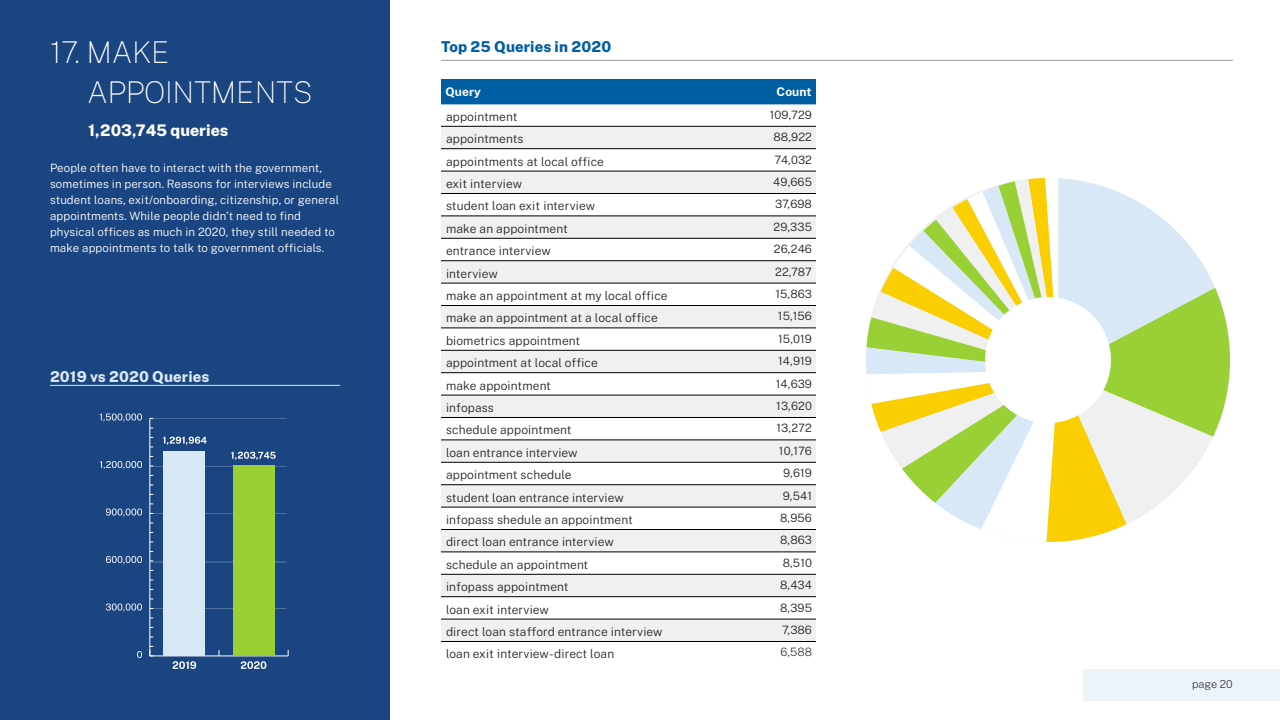
<style>
.page{position:relative;width:1280px;height:720px;background:#fff}
.page>*{position:absolute;margin:0;border:0;box-sizing:border-box;transform-origin:0 0}
.Heading_1{font:100 30px/40px "Public Sans";letter-spacing:-.01em;color:#fff}
.Heading_2{font:800 16px "Public Sans";letter-spacing:.005em;color:#fff}
.Heading_3{font:800 15px "Public Sans";letter-spacing:.01em;color:#005ea2}
.Label{font:800 15px "Public Sans";letter-spacing:.01em;color:#d9e8f6}
.Table_rows_Query{font:300 12px "Public Sans";letter-spacing:.01em;color:#262626}
.Table_Header{font:700 12px "Public Sans";letter-spacing:.01em;color:#fff}
.Body_Text{font:300 11.5px/16px "Public Sans";letter-spacing:.01em;color:#fff}
.Table_row_Count{font:300 11.5px "Public Sans";letter-spacing:.01em;color:#262626}
.Table_row_Count-2{font:200 11.5px "Public Sans";color:#262626}
.Page{font:200 11px "Public Sans";letter-spacing:-.005em;color:#262626}
</style>
<div class="page">
<div style="left:0;top:0;width:390px;height:720px;background:#1a4580"></div>
<svg style="left:866px;top:178px;width:364px;height:364px"></svg>
<div style="left:441px;top:79px;width:375px;height:25px;background:#005ea2"></div>
<svg style="left:441px;top:127px;width:375px;height:514px;fill:#f0f0f0"></svg>
<hr style="left:441px;top:126px;width:295px;height:1px;background:#000">
<hr style="left:736px;top:126px;width:80px;height:1px;background:#000">
<hr style="left:441px;top:149px;width:295px;height:1px;background:#000">
<hr style="left:736px;top:149px;width:80px;height:1px;background:#000">
<hr style="left:441px;top:171px;width:295px;height:1px;background:#000">
<hr style="left:736px;top:171px;width:80px;height:1px;background:#000">
<hr style="left:441px;top:193px;width:295px;height:1px;background:#000">
<hr style="left:736px;top:193px;width:80px;height:1px;background:#000">
<hr style="left:441px;top:216px;width:295px;height:1px;background:#000">
<hr style="left:736px;top:216px;width:80px;height:1px;background:#000">
<hr style="left:441px;top:238px;width:295px;height:1px;background:#000">
<hr style="left:736px;top:238px;width:80px;height:1px;background:#000">
<hr style="left:441px;top:261px;width:295px;height:1px;background:#000">
<hr style="left:736px;top:261px;width:80px;height:1px;background:#000">
<hr style="left:441px;top:283px;width:295px;height:1px;background:#000">
<hr style="left:736px;top:283px;width:80px;height:1px;background:#000">
<hr style="left:441px;top:305px;width:295px;height:1px;background:#000">
<hr style="left:736px;top:305px;width:80px;height:1px;background:#000">
<hr style="left:441px;top:328px;width:295px;height:1px;background:#000">
<hr style="left:736px;top:328px;width:80px;height:1px;background:#000">
<hr style="left:441px;top:350px;width:295px;height:1px;background:#000">
<hr style="left:736px;top:350px;width:80px;height:1px;background:#000">
<hr style="left:441px;top:373px;width:295px;height:1px;background:#000">
<hr style="left:736px;top:373px;width:80px;height:1px;background:#000">
<hr style="left:441px;top:395px;width:295px;height:1px;background:#000">
<hr style="left:736px;top:395px;width:80px;height:1px;background:#000">
<hr style="left:441px;top:417px;width:295px;height:1px;background:#000">
<hr style="left:736px;top:417px;width:80px;height:1px;background:#000">
<hr style="left:441px;top:440px;width:295px;height:1px;background:#000">
<hr style="left:736px;top:440px;width:80px;height:1px;background:#000">
<hr style="left:441px;top:462px;width:295px;height:1px;background:#000">
<hr style="left:736px;top:462px;width:80px;height:1px;background:#000">
<hr style="left:441px;top:485px;width:295px;height:1px;background:#000">
<hr style="left:736px;top:485px;width:80px;height:1px;background:#000">
<hr style="left:441px;top:507px;width:295px;height:1px;background:#000">
<hr style="left:736px;top:507px;width:80px;height:1px;background:#000">
<hr style="left:441px;top:529px;width:295px;height:1px;background:#000">
<hr style="left:736px;top:529px;width:80px;height:1px;background:#000">
<hr style="left:441px;top:552px;width:295px;height:1px;background:#000">
<hr style="left:736px;top:552px;width:80px;height:1px;background:#000">
<hr style="left:441px;top:574px;width:295px;height:1px;background:#000">
<hr style="left:736px;top:574px;width:80px;height:1px;background:#000">
<hr style="left:441px;top:597px;width:295px;height:1px;background:#000">
<hr style="left:736px;top:597px;width:80px;height:1px;background:#000">
<hr style="left:441px;top:619px;width:295px;height:1px;background:#000">
<hr style="left:736px;top:619px;width:80px;height:1px;background:#000">
<hr style="left:441px;top:641px;width:295px;height:1px;background:#000">
<hr style="left:736px;top:641px;width:80px;height:1px;background:#000">
<div style="left:1083px;top:669px;width:197px;height:32px;background:#ecf4fa"></div>
<hr style="left:441px;top:60px;width:792px;height:1px;background:#999">
<hr style="left:50px;top:385px;width:290px;height:1px;background:#d9e8f6">
<hr style="left:150px;top:419px;width:137px;height:1px;background:#fff">
<hr style="left:150px;top:466px;width:137px;height:1px;background:#fff">
<hr style="left:150px;top:514px;width:137px;height:1px;background:#fff">
<hr style="left:150px;top:609px;width:137px;height:1px;background:#fff">
<hr style="left:150px;top:562px;width:137px;height:1px;background:#fff">
<hr style="left:150px;top:656px;width:138px;height:1px;background:#fff">
<svg style="left:137px;top:651px;width:5px;height:7px"></svg>
<svg style="left:106px;top:604px;width:36px;height:8px"></svg>
<svg style="left:106px;top:556px;width:36px;height:8px"></svg>
<svg style="left:106px;top:508px;width:36px;height:9px"></svg>
<svg style="left:100px;top:461px;width:42px;height:8px"></svg>
<svg style="left:100px;top:413px;width:42px;height:9px"></svg>
<hr style="left:150px;top:418px;width:1px;height:238px;background:#fff">
<svg style="left:150px;top:646px;width:3px;height:11px"></svg>
<div style="left:164px;top:451px;width:41px;height:205px;background:#d9e8f6"></div>
<div style="left:233px;top:465px;width:41px;height:191px;background:#98d035"></div>
<svg style="left:241px;top:661px;width:25px;height:8px"></svg>
<svg style="left:173px;top:661px;width:23px;height:8px"></svg>
<svg style="left:163px;top:437px;width:44px;height:8px"></svg>
<svg style="left:231px;top:452px;width:45px;height:8px"></svg>
<div style="left:985px;top:297px;width:126px;height:126px;background:#fff;border-radius:50%"></div>
<h1 class="Heading_1" style="left:87px;top:31px;width:227px;text-indent:-37px">17. MAKE<br>APPOINTMENTS</h1>
<h2 class="Heading_2" style="left:88px;top:118px;width:142px">1,203,745 queries</h2>
<p class="Body_Text" style="left:50px;top:159px;width:291px">People often have to interact with the government, sometimes in person. Reasons for interviews include student loans, exit/onboarding, citizenship, or general appointments. While people didn’t need to find physical offices as much in 2020, they still needed to make appointments to talk to government officials.</p>
<p class="Label" style="left:50px;top:366px;width:161px">2019 vs 2020 Queries</p>
<h3 class="Heading_3" style="left:441px;top:36px;width:172px">Top 25 Queries in 2020</h3>
<h4 class="Table_Header" style="left:446px;top:83px;width:37px">Query</h4>
<h4 class="Table_Header" style="left:777px;top:83px;width:36px">Count</h4>
<p class="Table_rows_Query" style="left:446px;top:108px;width:73px">appointment</p>
<p class="Table_row_Count" style="left:770px;top:106px;width:44px">109,729</p>
<p class="Table_rows_Query" style="left:446px;top:130px;width:79px">appointments</p>
<p class="Table_row_Count" style="left:774px;top:129px;width:40px">88,922</p>
<p class="Table_rows_Query" style="left:446px;top:153px;width:160px">appointments at local office</p>
<p class="Table_row_Count" style="left:774px;top:151px;width:39px">74,032</p>
<p class="Table_rows_Query" style="left:446px;top:175px;width:78px">exit interview</p>
<p class="Table_row_Count" style="left:773px;top:174px;width:40px">49,665</p>
<p class="Table_rows_Query" style="left:446px;top:197px;width:151px">student loan exit interview</p>
<p class="Table_row_Count" style="left:775px;top:196px;width:38px">37,698</p>
<p class="Table_rows_Query" style="left:446px;top:220px;width:123px">make an appointment</p>
<p class="Table_row_Count" style="left:773px;top:218px;width:40px">29,335</p>
<p class="Table_rows_Query" style="left:446px;top:242px;width:106px">entrance interview</p>
<p class="Table_row_Count" style="left:774px;top:241px;width:40px">26,246</p>
<p class="Table_rows_Query" style="left:446px;top:265px;width:53px">interview</p>
<p class="Table_row_Count" style="left:775px;top:263px;width:38px">22,787</p>
<p class="Table_rows_Query" style="left:446px;top:287px;width:223px">make an appointment at my local office</p>
<p class="Table_row_Count" style="left:775px;top:286px;width:38px">15,863</p>
<p class="Table_rows_Query" style="left:446px;top:309px;width:213px">make an appointment at a local office</p>
<p class="Table_row_Count" style="left:778px;top:308px;width:36px">15,156</p>
<p class="Table_rows_Query" style="left:446px;top:332px;width:136px">biometrics appointment</p>
<p class="Table_row_Count" style="left:778px;top:330px;width:35px">15,019</p>
<p class="Table_rows_Query" style="left:446px;top:354px;width:153px">appointment at local office</p>
<p class="Table_row_Count" style="left:778px;top:353px;width:35px">14,919</p>
<p class="Table_rows_Query" style="left:446px;top:377px;width:107px">make appointment</p>
<p class="Table_row_Count" style="left:776px;top:375px;width:38px">14,639</p>
<p class="Table_rows_Query" style="left:446px;top:399px;width:49px">infopass</p>
<p class="Table_row_Count" style="left:776px;top:398px;width:37px">13,620</p>
<p class="Table_rows_Query" style="left:446px;top:421px;width:127px">schedule appointment</p>
<p class="Table_row_Count" style="left:776px;top:420px;width:37px">13,272</p>
<p class="Table_rows_Query" style="left:446px;top:444px;width:133px">loan entrance interview</p>
<p class="Table_row_Count" style="left:779px;top:442px;width:35px">10,176</p>
<p class="Table_rows_Query" style="left:446px;top:466px;width:127px">appointment schedule</p>
<p class="Table_row_Count" style="left:783px;top:465px;width:30px">9,619</p>
<p class="Table_rows_Query" style="left:446px;top:489px;width:179px">student loan entrance interview</p>
<p class="Table_row_Count" style="left:783px;top:487px;width:31px">9,541</p>
<p class="Table_rows_Query" style="left:446px;top:511px;width:188px">infopass shedule an appointment</p>
<p class="Table_row_Count" style="left:780px;top:510px;width:33px">8,956</p>
<p class="Table_rows_Query" style="left:446px;top:533px;width:169px">direct loan entrance interview</p>
<p class="Table_row_Count" style="left:780px;top:532px;width:33px">8,863</p>
<p class="Table_rows_Query" style="left:446px;top:556px;width:144px">schedule an appointment</p>
<p class="Table_row_Count" style="left:783px;top:554px;width:31px">8,510</p>
<p class="Table_rows_Query" style="left:446px;top:578px;width:124px">infopass appointment</p>
<p class="Table_row_Count" style="left:780px;top:577px;width:33px">8,434</p>
<p class="Table_rows_Query" style="left:446px;top:601px;width:104px">loan exit interview</p>
<p class="Table_row_Count" style="left:780px;top:599px;width:33px">8,395</p>
<p class="Table_rows_Query" style="left:446px;top:623px;width:218px">direct loan stafford entrance interview</p>
<p class="Table_row_Count" style="left:782px;top:622px;width:31px">7,386</p>
<p class="Table_rows_Query" style="left:446px;top:645px;width:170px">loan exit interview-direct loan</p>
<p class="Table_row_Count-2" style="left:780px;top:644px;width:33px">6,588</p>
<p class="Page" style="left:1192px;top:676px;width:42px">page 20</p>
</div>
